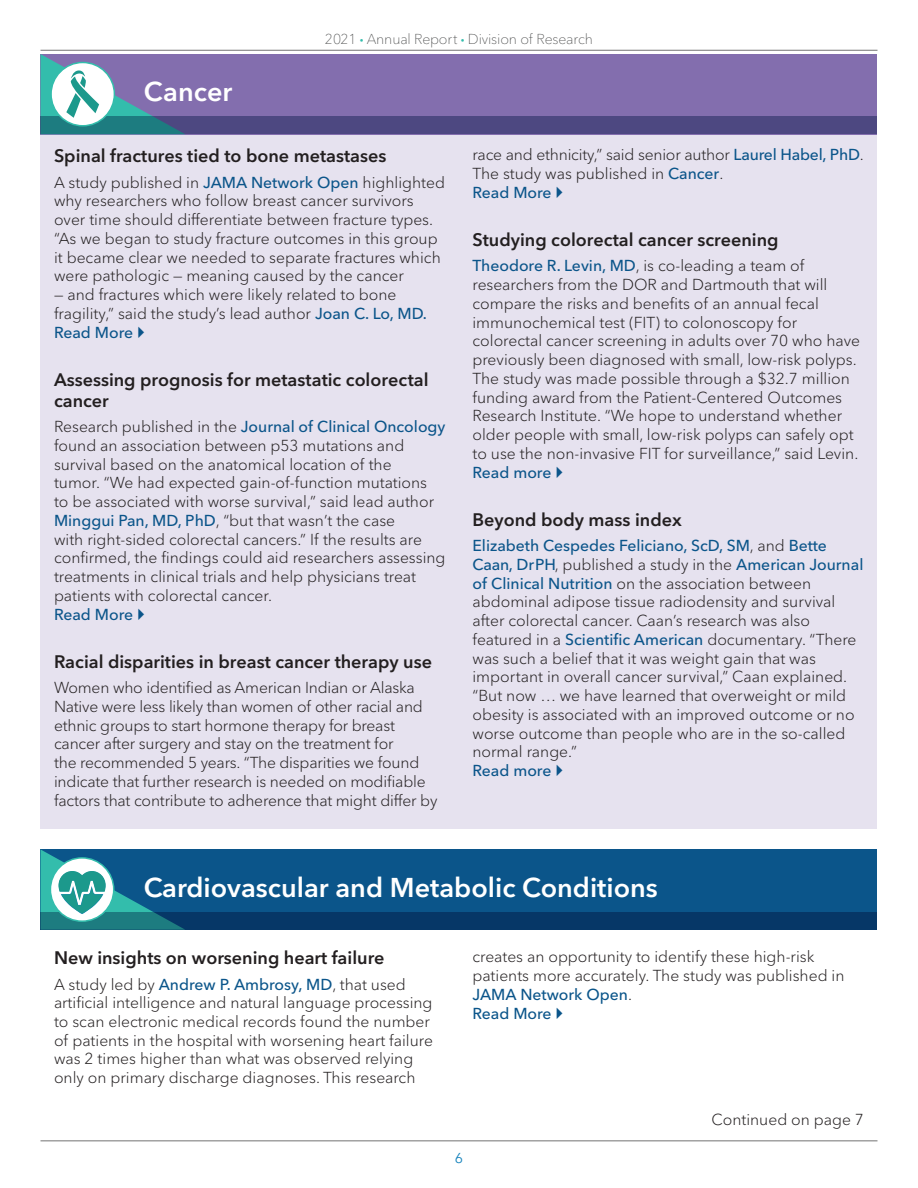
<style>
.page{position:relative;width:918px;height:1188px;background:#fff}
.page>*{position:absolute;margin:0;border:0;box-sizing:border-box;transform-origin:0 0}
.t1{font:600 27px "Avenir Next LT Pro";color:#fff}
.t2{font:600 18px/21px "Avenir Next LT Pro";color:#231f20}
.t3{font:300 15.75px/18.8px "Avenir Next LT Pro";color:#231f20}
.t4{font:500 15.75px "Avenir Next LT Pro";letter-spacing:-.005em;color:#0b558a}
.t5{font:100 14.25px "Avenir Next LT Pro";letter-spacing:-.01em;color:#4a4b4b}
.t6{font:14.25px "Avenir Next LT Pro";color:#1683bc}
.s1{font-size:7.5px;color:#33bdac}
.s2{font-weight:500;color:#0b558a}
</style>
<div class="page">
<hr style="left:40px;top:50px;width:838px;height:1px;background:#737373">
<hr style="left:40px;top:1140px;width:838px;height:1px;background:#737373">
<div style="left:40px;top:60px;width:838px;height:769px;background:#e6e2ef"></div>
<div style="left:40px;top:54px;width:838px;height:80px;background:#836eae"></div>
<div style="left:40px;top:117px;width:838px;height:17px;background:#4d4881"></div>
<svg style="left:40px;top:54px;width:145px;height:81px"></svg>
<div style="left:40px;top:849px;width:838px;height:81px;background:#0b558a"></div>
<div style="left:40px;top:912px;width:838px;height:18px;background:#063767"></div>
<svg style="left:40px;top:849px;width:145px;height:81px"></svg>
<h1 class="t1" style="left:144px;top:76px;width:90px">Cancer</h1>
<p class="t5" style="left:325px;top:31px;width:270px">2021 <span class="s1">•</span> Annual Report <span class="s1">•</span> Division of Research</p>
<p class="t2" style="left:54px;top:145px;width:334px">Spinal fractures tied to bone metastases</p>
<p class="t3" style="left:54px;top:173px;width:393px">A study published in <span class="s2">JAMA Network Open</span> highlighted why researchers who follow breast cancer survivors over time should differentiate between fracture types. “As we began to study fracture outcomes in this group it became clear we needed to separate fractures which were pathologic — meaning caused by the cancer</p>
<p class="t3" style="left:54px;top:285px;width:375px">— and fractures which were likely related to bone fragility,” said the study’s lead author <span class="s2">Joan C. Lo, MD.<br>Read More</span></p>
<p class="t2" style="left:54px;top:369px;width:376px">Assessing prognosis for metastatic colorectal cancer</p>
<p class="t3" style="left:54px;top:417px;width:393px">Research published in the <span class="s2">Journal of Clinical Oncology </span>found an association between p53 mutations and survival based on the anatomical location of the<br>tumor. “We had expected gain-of-function mutations to be associated with worse survival,” said lead author <span class="s2">Minggui Pan, MD, PhD</span>, “but that wasn’t the case<br>with right-sided colorectal cancers.” If the results are confirmed, the findings could aid researchers assessing treatments in clinical trials and help physicians treat patients with colorectal cancer.</p>
<p class="t4" style="left:54px;top:605px;width:81px">Read More</p>
<p class="t2" style="left:54px;top:651px;width:380px">Racial disparities in breast cancer therapy use</p>
<p class="t3" style="left:54px;top:678px;width:385px">Women who identified as American Indian or Alaska Native were less likely than women of other racial and ethnic groups to start hormone therapy for breast cancer after surgery and stay on the treatment for<br>the recommended 5 years. “The disparities we found indicate that further research is needed on modifiable factors that contribute to adherence that might differ by</p>
<p class="t3" style="left:472px;top:146px;width:393px">race and ethnicity,” said senior author <span class="s2">Laurel Habel, PhD</span>.<br>The study was published in <span class="s2">Cancer</span>.<br><span class="s2">Read More</span></p>
<p class="t2" style="left:472px;top:229px;width:308px">Studying colorectal cancer screening</p>
<p class="t3" style="left:472px;top:257px;width:389px"><span class="s2">Theodore R. Levin, MD</span>, is co-leading a team of researchers from the DOR and Dartmouth that will compare the risks and benefits of an annual fecal immunochemical test (FIT) to colonoscopy for colorectal cancer screening in adults over 70 who have previously been diagnosed with small, low-risk polyps.<br>The study was made possible through a $32.7 million funding award from the Patient-Centered Outcomes Research Institute. “We hope to understand whether older people with small, low-risk polyps can safely opt to use the non-invasive FIT for surveillance,” said Levin.</p>
<p class="t4" style="left:472px;top:463px;width:80px">Read more</p>
<p class="t2" style="left:472px;top:509px;width:211px">Beyond body mass index</p>
<p class="t3" style="left:472px;top:536px;width:392px"><span class="s2">Elizabeth Cespedes Feliciano, ScD, SM</span>, and <span class="s2">Bette Caan, DrPH</span>, published a study in the <span class="s2">American Journal of Clinical Nutrition</span> on the association between abdominal adipose tissue radiodensity and survival after colorectal cancer. Caan’s research was also featured in a <span class="s2">Scientific American</span> documentary. “There was such a belief that it was weight gain that was important in overall cancer survival,” Caan explained. “But now … we have learned that overweight or mild obesity is associated with an improved outcome or no worse outcome than people who are in the so-called normal range.”</p>
<p class="t4" style="left:472px;top:761px;width:80px">Read more</p>
<h1 class="t1" style="left:144px;top:871px;width:515px">Cardiovascular and Metabolic Conditions</h1>
<p class="t2" style="left:54px;top:947px;width:332px">New insights on worsening heart failure</p>
<p class="t3" style="left:54px;top:975px;width:381px">A study led by <span class="s2">Andrew P. Ambrosy, MD</span>, that used artificial intelligence and natural language processing to scan electronic medical records found the number of patients in the hospital with worsening heart failure was 2 times higher than what was observed relying only on primary discharge diagnoses. This research</p>
<p class="t3" style="left:472px;top:947px;width:374px">creates an opportunity to identify these high-risk patients more accurately. The study was published in <span class="s2">JAMA Network Open</span>.<br><span class="s2">Read More</span></p>
<p class="t6" style="left:455px;top:1150px;width:10px">6</p>
<p class="t3" style="left:712px;top:1110px;width:154px">Continued on page 7</p>
</div>
